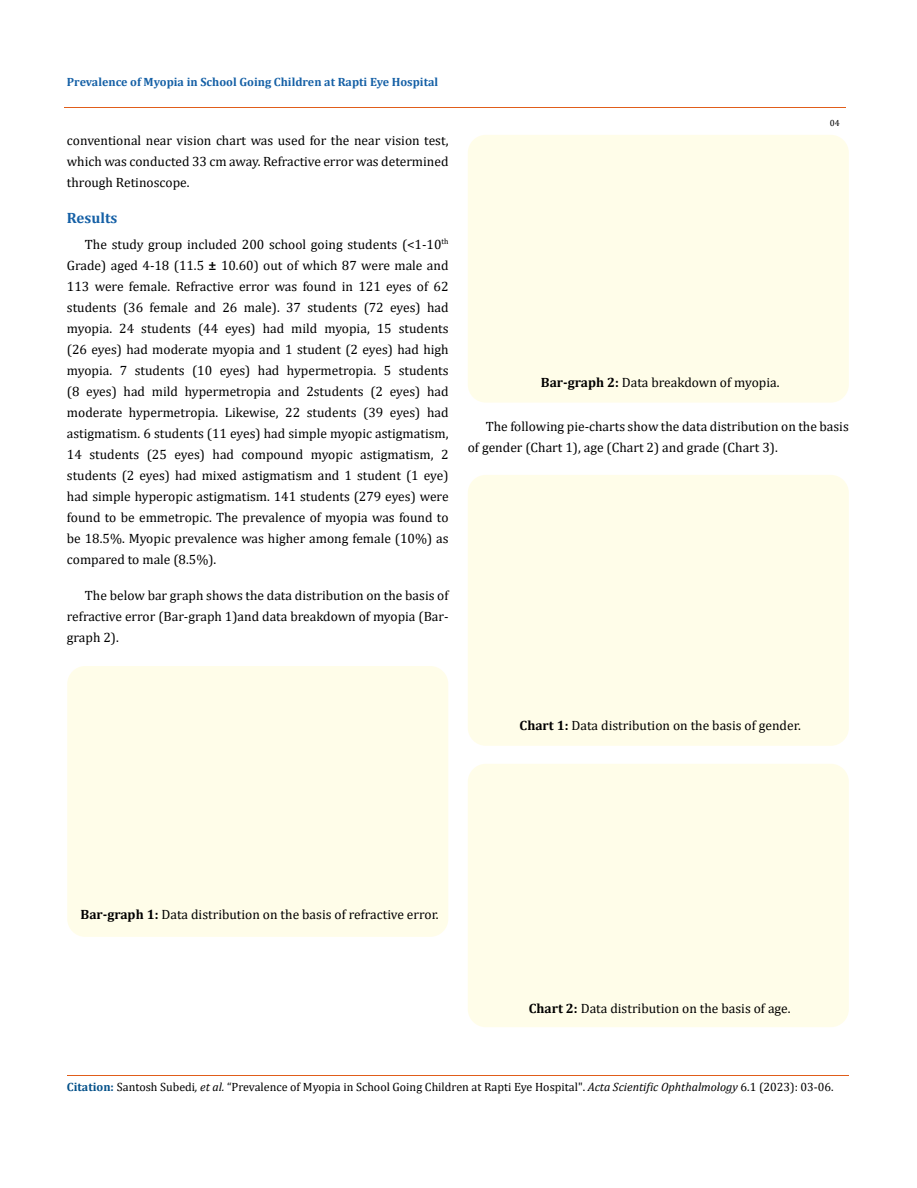
<style>
.page{position:relative;width:917px;height:1188px;background:#fff}
.page>*{position:absolute;margin:0;border:0;box-sizing:border-box;transform-origin:0 0}
.t1{font:700 15px "Cambria";color:#1560a6}
.t2{font:13.5px/21px "Cambria";color:#000;text-align:justify}
.t3{font:12px "Cambria";color:#000}
.t4{font:700 12px "Cambria";color:#1560a6}
.t5{font:9px "Cambria";color:#000}
.s1{font-weight:700}
.s2{font-weight:700;color:#035089}
.s3{font-style:italic}
</style>
<div class="page">
<div style="left:67px;top:666px;width:381px;height:271px;background:#fffde9;border-radius:18px"></div>
<div style="left:468px;top:135px;width:380px;height:268px;background:#fffde9;border-radius:18px"></div>
<div style="left:468px;top:475px;width:380px;height:271px;background:#fffde9;border-radius:18px"></div>
<div style="left:468px;top:764px;width:380px;height:263px;background:#fffde9;border-radius:18px"></div>
<hr style="left:64px;top:108px;width:781px;height:1px;background:#e05d1a">
<hr style="left:67px;top:1076px;width:781px;height:1px;background:#e05d1a">
<p class="t4" style="left:67px;top:73px;width:373px">Prevalence of Myopia in School Going Children at Rapti Eye Hospital</p>
<p class="t2" style="left:67px;top:130px;width:383px">conventional near vision chart was used for the near vision test, which was conducted 33 cm away. Refractive error was determined through Retinoscope.</p>
<p class="t1" style="left:67px;top:208px;width:52px">Results</p>
<p class="t2" style="left:67px;top:234px;width:383px;text-indent:18px">The study group included 200 school going students (&lt;1-10<sup>th </sup>Grade) aged 4-18 (11.5 <span class="s1">±</span> 10.60) out of which 87 were male and 113 were female. Refractive error was found in 121 eyes of 62 students (36 female and 26 male). 37 students (72 eyes) had myopia. 24 students (44 eyes) had mild myopia, 15 students (26 eyes) had moderate myopia and 1 student (2 eyes) had high myopia. 7 students (10 eyes) had hypermetropia. 5 students (8 eyes) had mild hypermetropia and 2students (2 eyes) had moderate hypermetropia. Likewise, 22 students (39 eyes) had astigmatism. 6 students (11 eyes) had simple myopic astigmatism, 14 students (25 eyes) had compound myopic astigmatism, 2 students (2 eyes) had mixed astigmatism and 1 student (1 eye) had simple hyperopic astigmatism. 141 students (279 eyes) were found to be emmetropic. The prevalence of myopia was found to be 18.5%. Myopic prevalence was higher among female (10%) as compared to male (8.5%).</p>
<p class="t2" style="left:67px;top:585px;width:383px;text-indent:18px">The below bar graph shows the data distribution on the basis of refractive error (Bar-graph 1)and data breakdown of myopia (Bar&shy;graph 2).</p>
<p class="t5" style="left:829px;top:118px;width:11px">04</p>
<p class="t2" style="left:541px;top:372px;width:240px"><span class="s1">Bar-graph 2:</span> Data breakdown of myopia.</p>
<p class="t2" style="left:468px;top:416px;width:382px;text-indent:18px">The following pie-charts show the data distribution on the basis of gender (Chart 1), age (Chart 2) and grade (Chart 3).</p>
<p class="t2" style="left:519px;top:715px;width:283px"><span class="s1">Chart 1:</span> Data distribution on the basis of gender.</p>
<p class="t2" style="left:81px;top:904px;width:359px"><span class="s1">Bar-graph 1:</span> Data distribution on the basis of refractive error.</p>
<p class="t2" style="left:529px;top:997px;width:263px"><span class="s1">Chart 2:</span> Data distribution on the basis of age.</p>
<p class="t3" style="left:67px;top:1080px;width:768px"><span class="s2">Citation:</span> Santosh Subedi<span class="s3">, et al.</span> “Prevalence of Myopia in School Going Children at Rapti Eye Hospital". <span class="s3">Acta Scientific Ophthalmology</span> 6.1 (2023): 03-06.</p>
</div>
